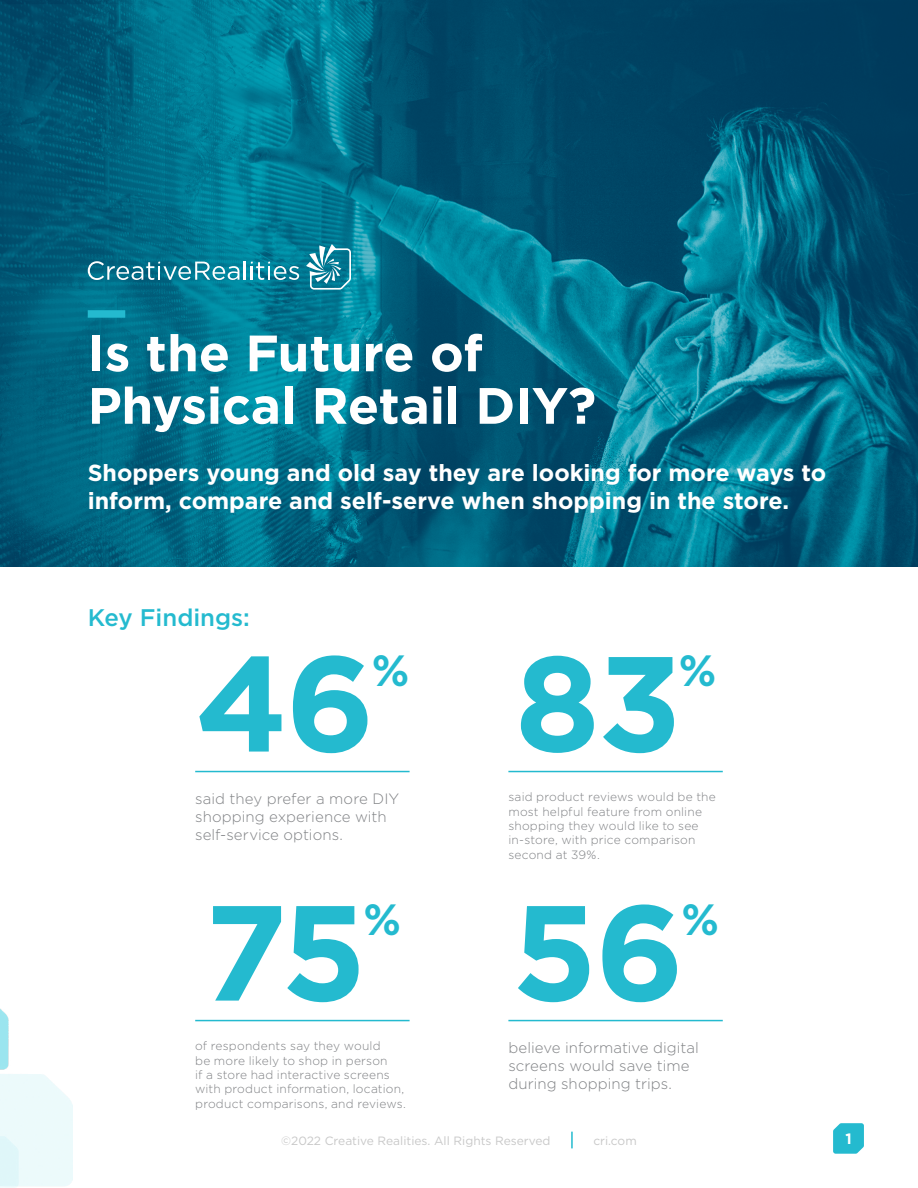
<style>
.page{position:relative;width:918px;height:1188px;background:#fff}
.page>*{position:absolute;margin:0;border:0;box-sizing:border-box;transform-origin:0 0}
.t1{font:700 135px "Gotham";letter-spacing:-.015em;color:#24bacf}
.t2{font:700 51px/52.5px "Gotham";letter-spacing:-.005em;color:#fff}
.t3{font:700 43.65px "Gotham";color:#24bacf}
.t4{font:500 24px "Gotham";color:#24bacf}
.t5{font:700 23.25px/27.9px "Gotham";color:#fff}
.t6{font:300 15px/18px "Gotham";color:#808285}
.t7{font:700 15px "Gotham";color:#fff}
.t8{font:300 12px/14.4px "Gotham";letter-spacing:.015em;color:#808285}
.t9{font:12px "Gotham";color:#c8c8c8}
</style>
<div class="page">
<img style="left:0;top:0;width:918px;height:567px">
<div style="left:88px;top:310px;width:37px;height:8px;background:#24bacf"></div>
<svg style="left:88px;top:261px;width:211px;height:19px;background:#4299ac"></svg>
<svg style="left:306px;top:244px;width:45px;height:46px"></svg>
<hr style="left:195px;top:771px;width:215px;height:1px;background:#24bacf">
<hr style="left:508px;top:771px;width:215px;height:1px;background:#24bacf">
<hr style="left:195px;top:1020px;width:215px;height:1px;background:#24bacf">
<hr style="left:508px;top:1020px;width:215px;height:1px;background:#24bacf">
<img style="left:0;top:1009px;width:72px;height:179px">
<svg style="left:833px;top:1123px;width:31px;height:31px"></svg>
<svg style="left:571px;top:1132px;width:2px;height:16px"></svg>
<h2 class="t2" style="left:88px;top:327px;width:510px">Is the Future of<br>Physical Retail DIY?</h2>
<h3 class="t5" style="left:88px;top:459px;width:740px">Shoppers young and old say they are looking for more ways to inform, compare and self-serve when shopping in the store.</h3>
<h3 class="t4" style="left:88px;top:601px;width:164px">Key Findings:</h3>
<h1 class="t1" style="left:195px;top:614px;width:181px">46</h1>
<h3 class="t3" style="left:372px;top:642px;width:39px">%</h3>
<p class="t6" style="left:195px;top:789px;width:206px">said they prefer a more DIY shopping experience with self-service options.</p>
<h1 class="t1" style="left:204px;top:863px;width:164px">75</h1>
<h3 class="t3" style="left:363px;top:891px;width:39px">%</h3>
<p class="t8" style="left:195px;top:1038px;width:212px">of respondents say they would<br>be more likely to shop in person<br>if a store had interactive screens with product information, location, product comparisons, and reviews.</p>
<h1 class="t1" style="left:515px;top:614px;width:168px">83</h1>
<h3 class="t3" style="left:679px;top:642px;width:39px">%</h3>
<p class="t8" style="left:508px;top:789px;width:209px">said product reviews would be the most helpful feature from online shopping they would like to see in-store, with price comparison second at 39%.</p>
<h1 class="t1" style="left:512px;top:863px;width:174px">56</h1>
<h3 class="t3" style="left:681px;top:891px;width:39px">%</h3>
<p class="t6" style="left:508px;top:1038px;width:192px">believe informative digital screens would save time during shopping trips.</p>
<p class="t9" style="left:281px;top:1133px;width:271px">©2022 Creative Realities. All Rights Reserved</p>
<p class="t9" style="left:593px;top:1133px;width:45px">cri.com</p>
<p class="t7" style="left:845px;top:1128px;width:8px">1</p>
</div>
